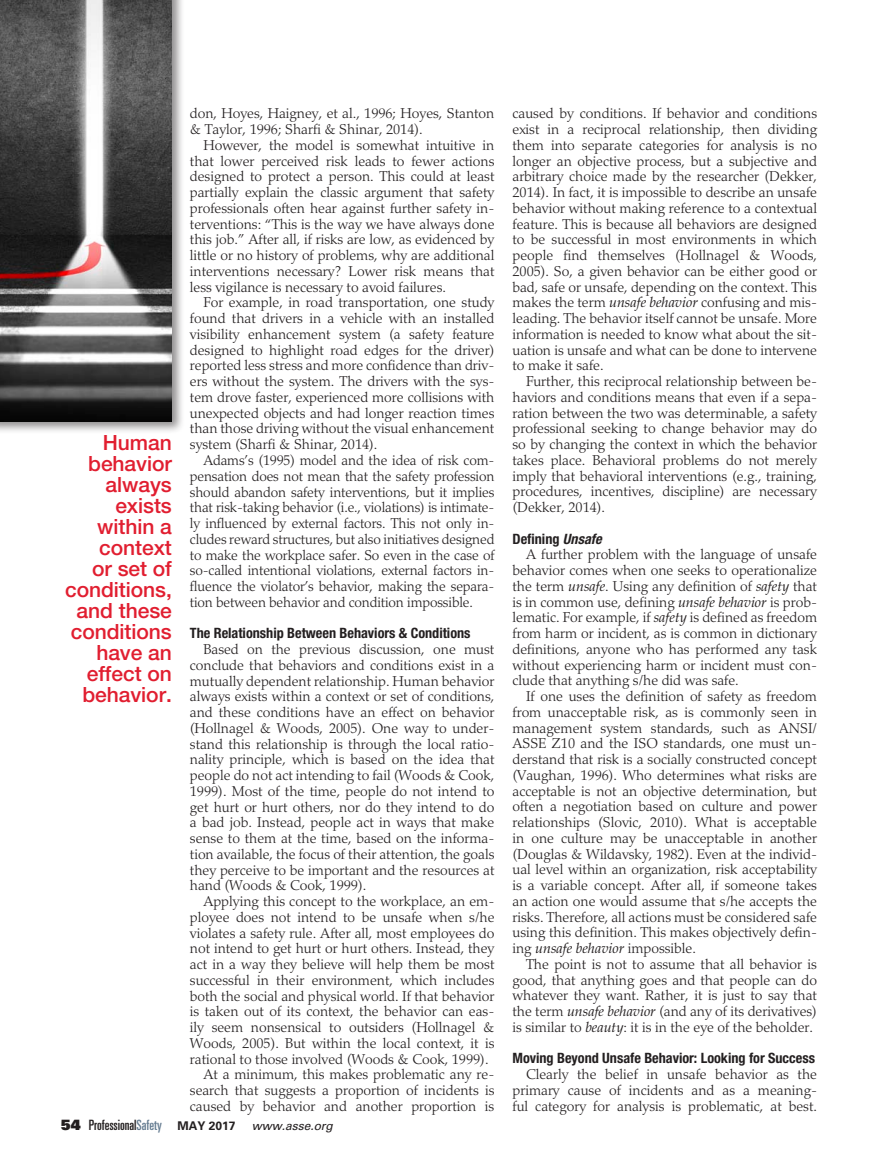
<style>
.page{position:relative;width:878px;height:1175px;background:#fff}
.page>*{position:absolute;margin:0;border:0;box-sizing:border-box;transform-origin:0 0}
.t1{font:500 21px/21px "Helvetica Neue LT Std";letter-spacing:-.005em;color:#e11e30;text-align:right}
.t2{font:300 14.25px/15.8px "Palatino LT Std";color:#231f20;text-align:justify}
.t3{font:700 condensed 14.25px "Helvetica Neue LT Std";color:#231f20}
.t4{font:ultra-condensed 14.25px "Univers LT Std";color:#231f20}
.s1{font-family:"Univers LT Std X Black";font-stretch:normal}
.s2{color:#657c91}
.s3{font-weight:700;font-stretch:normal;font-size:12px}
.s4{font-style:italic;font-stretch:normal;font-size:12px}
.s5{font-weight:400;font-style:italic}
.s6{font-style:italic}
</style>
<div class="page">
<div style="left:0;top:0;width:185px;height:434px;background:#231f20;opacity:.5"></div>
<img style="left:0;top:0;width:172px;height:421px">
<h1 class="t1" style="left:65px;top:431px;width:108px">Human behavior always exists within a context<br>or set of conditions, and these conditions have an effect on behavior.</h1>
<p class="t2" style="left:190px;top:106px;width:306px">don, Hoyes, Haigney, et al., 1996; Hoyes, Stanton &amp; Taylor, 1996; Sharfi &amp; Shinar, 2014).</p>
<p class="t2" style="left:190px;top:137px;width:306px;text-indent:13px">However, the model is somewhat intuitive in that lower perceived risk leads to fewer actions designed to protect a person. This could at least partially explain the classic argument that safety professionals often hear against further safety in&shy;terventions: “This is the way we have always done this job.” After all, if risks are low, as evidenced by little or no history of problems, why are additional interventions necessary? Lower risk means that less vigilance is necessary to avoid failures.</p>
<p class="t2" style="left:190px;top:295px;width:306px;text-indent:13px">For example, in road transportation, one study found that drivers in a vehicle with an installed visibility enhancement system (a safety feature designed to highlight road edges for the driver) reported less stress and more confidence than driv&shy;ers without the system. The drivers with the sys&shy;tem drove faster, experienced more collisions with unexpected objects and had longer reaction times than those driving without the visual enhancement system (Sharfi &amp; Shinar, 2014).</p>
<p class="t2" style="left:190px;top:452px;width:306px;text-indent:14px">Adams’s (1995) model and the idea of risk com&shy;pensation does not mean that the safety profession should abandon safety interventions, but it implies that risk-taking behavior (i.e., violations) is intimate&shy;ly influenced by external factors. This not only in&shy;cludes reward structures, but also initiatives designed to make the workplace safer. So even in the case of so-called intentional violations, external factors in&shy;fluence the violator’s behavior, making the separa&shy;tion between behavior and condition impossible.</p>
<p class="t3" style="left:190px;top:624px;width:282px">The Relationship Between Behaviors &amp; Conditions</p>
<p class="t2" style="left:190px;top:641px;width:306px;text-indent:13px">Based on the previous discussion, one must conclude that behaviors and conditions exist in a mutually dependent relationship. Human behavior always exists within a context or set of conditions, and these conditions have an effect on behavior (Hollnagel &amp; Woods, 2005). One way to under&shy;stand this relationship is through the local ratio&shy;nality principle, which is based on the idea that people do not act intending to fail (Woods &amp; Cook, 1999). Most of the time, people do not intend to get hurt or hurt others, nor do they intend to do a bad job. Instead, people act in ways that make sense to them at the time, based on the informa&shy;tion available, the focus of their attention, the goals they perceive to be important and the resources at hand (Woods &amp; Cook, 1999).</p>
<p class="t2" style="left:203px;top:893px;width:292px">Applying this concept to the workplace, an em-</p>
<p class="t2" style="left:190px;top:909px;width:306px">ployee does not intend to be unsafe when s/he</p>
<p class="t2" style="left:190px;top:925px;width:306px">violates a safety rule. After all, most employees do</p>
<p class="t2" style="left:190px;top:941px;width:306px">not intend to get hurt or hurt others. Instead, they</p>
<p class="t2" style="left:190px;top:956px;width:306px">act in a way they believe will help them be most</p>
<p class="t2" style="left:190px;top:972px;width:306px">successful in their environment, which includes</p>
<p class="t2" style="left:190px;top:988px;width:306px">both the social and physical world. If that behavior</p>
<p class="t2" style="left:190px;top:1004px;width:306px">is taken out of its context, the behavior can eas-</p>
<p class="t2" style="left:190px;top:1019px;width:306px">ily seem nonsensical to outsiders (Hollnagel &amp;</p>
<p class="t2" style="left:190px;top:1035px;width:306px">Woods, 2005). But within the local context, it is</p>
<p class="t2" style="left:190px;top:1051px;width:300px">rational to those involved (Woods &amp; Cook, 1999).</p>
<p class="t2" style="left:203px;top:1067px;width:292px">At a minimum, this makes problematic any re-</p>
<p class="t2" style="left:190px;top:1082px;width:306px">search that suggests a proportion of incidents is</p>
<p class="t2" style="left:190px;top:1098px;width:306px">caused by behavior and another proportion is</p>
<p class="t4" style="left:61px;top:1116px;width:274px"><span class="s1">54</span> Professional<span class="s2">Safety</span> <span class="s3">may 2017</span> <span class="s4">www.asse.org</span></p>
<p class="t2" style="left:512px;top:106px;width:306px">caused by conditions. If behavior and conditions exist in a reciprocal relationship, then dividing them into separate categories for analysis is no longer an objective process, but a subjective and arbitrary choice made by the researcher (Dekker, 2014). In fact, it is impossible to describe an unsafe behavior without making reference to a contextual feature. This is because all behaviors are designed to be successful in most environments in which people find themselves (Hollnagel &amp; Woods, 2005). So, a given behavior can be either good or bad, safe or unsafe, depending on the context. This makes the term <span class="s5">unsafe behavior</span> confusing and mis&shy;leading. The behavior itself cannot be unsafe. More information is needed to know what about the sit&shy;uation is unsafe and what can be done to intervene to make it safe.</p>
<p class="t2" style="left:512px;top:373px;width:306px;text-indent:13px">Further, this reciprocal relationship between be&shy;haviors and conditions means that even if a sepa&shy;ration between the two was determinable, a safety professional seeking to change behavior may do so by changing the context in which the behavior takes place. Behavioral problems do not merely imply that behavioral interventions (e.g., training, procedures, incentives, discipline) are necessary (Dekker, 2014).</p>
<p class="t3" style="left:512px;top:530px;width:91px">Defining <span class="s6">Unsafe</span></p>
<p class="t2" style="left:512px;top:547px;width:306px;text-indent:13px">A further problem with the language of unsafe behavior comes when one seeks to operationalize the term <span class="s5">unsafe</span>. Using any definition of <span class="s5">safety</span> that is in common use, defining <span class="s5">unsafe behavior</span> is prob&shy;lematic. For example, if <span class="s5">safety</span> is defined as freedom from harm or incident, as is common in dictionary definitions, anyone who has performed any task without experiencing harm or incident must con&shy;clude that anything s/he did was safe.</p>
<p class="t2" style="left:512px;top:688px;width:306px;text-indent:13px">If one uses the definition of safety as freedom from unacceptable risk, as is commonly seen in management system standards, such as ANSI/ ASSE Z10 and the ISO standards, one must un&shy;derstand that risk is a socially constructed concept (Vaughan, 1996). Who determines what risks are acceptable is not an objective determination, but often a negotiation based on culture and power relationships (Slovic, 2010). What is acceptable in one culture may be unacceptable in another (Douglas &amp; Wildavsky, 1982). Even at the individ&shy;ual level within an organization, risk acceptability is a variable concept. After all, if someone takes an action one would assume that s/he accepts the risks. Therefore, all actions must be considered safe using this definition. This makes objectively defin&shy;ing <span class="s5">unsafe behavior</span> impossible.</p>
<p class="t2" style="left:512px;top:956px;width:306px;text-indent:13px">The point is not to assume that all behavior is good, that anything goes and that people can do whatever they want. Rather, it is just to say that the term <span class="s5">unsafe behavior</span> (and any of its derivatives) is similar to <span class="s5">beauty</span>: it is in the eye of the beholder.</p>
<p class="t3" style="left:512px;top:1049px;width:304px">Moving Beyond Unsafe Behavior: Looking for Success</p>
<p class="t2" style="left:512px;top:1066px;width:306px;text-indent:13px">Clearly the belief in unsafe behavior as the primary cause of incidents and as a meaning&shy;ful category for analysis is problematic, at best.</p>
</div>
